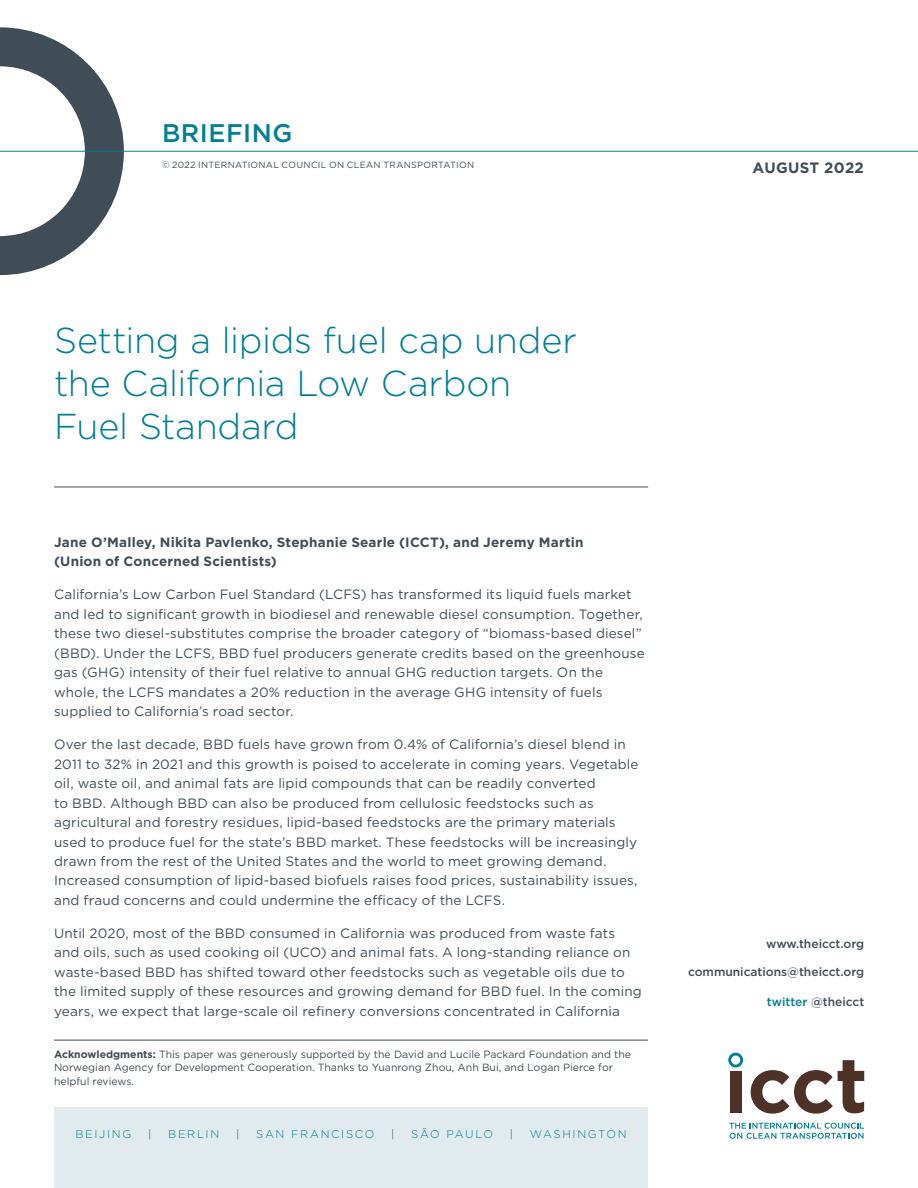
<style>
.page{position:relative;width:918px;height:1188px;background:#fff}
.page>*{position:absolute;margin:0;border:0;box-sizing:border-box;transform-origin:0 0}
.t1{font:300 36px/43.2px "Gotham";letter-spacing:-.01em;color:#007e94}
.t2{font:500 25.5px "Gotham";letter-spacing:.02em;color:#007e94}
.t3{font:700 15px "Gotham";letter-spacing:.02em;color:#404d56}
.t4{font:13.5px/19.5px "Gotham";letter-spacing:.01em;color:#404d56}
.t5{font:700 13.5px/19.5px "Gotham";letter-spacing:.015em;color:#404d56}
.t6{font:500 12px "Gotham";color:#404d56}
.t7{font:300 11.25px "Gotham";letter-spacing:.15em;color:#007e94}
.t8{font:300 11.25px "Gotham";letter-spacing:.115em;color:#007e94}
.t9{font:300 11.25px "Gotham";color:#404d56}
.t10{font:10.5px/13.5px "Gotham";color:#404d56}
.t11{font:9px "Gotham";letter-spacing:.03em;color:#404d56}
.s1{font-weight:700}
.s2{color:#007e94}
</style>
<div class="page">
<svg style="left:0;top:27px;width:124px;height:248px"></svg>
<hr style="left:54px;top:487px;width:594px;height:1px;background:#404d56">
<hr style="left:0;top:151px;width:918px;height:1px;background:#007e94">
<div style="left:54px;top:1107px;width:594px;height:81px;background:#e1eaee"></div>
<svg style="left:729px;top:1123px;width:135px;height:16px"></svg>
<div style="left:730px;top:1071px;width:12px;height:42px;background:#4e3228"></div>
<svg style="left:751px;top:1060px;width:113px;height:54px"></svg>
<svg style="left:728px;top:1053px;width:15px;height:14px"></svg>
<hr style="left:54px;top:1040px;width:594px;height:1px;background:#404d56">
<h2 class="t2" style="left:162px;top:116px;width:132px">BRIEFING</h2>
<p class="t11" style="left:162px;top:159px;width:314px">© 2022 INTERNATIONAL COUNCIL ON CLEAN TRANSPORTATION</p>
<p class="t3" style="left:753px;top:158px;width:113px">AUGUST 2022</p>
<h1 class="t1" style="left:54px;top:318px;width:524px">Setting a lipids fuel cap under the California Low Carbon<br>Fuel Standard</h1>
<p class="t5" style="left:54px;top:532px;width:531px">Jane O’Malley, Nikita Pavlenko, Stephanie Searle (ICCT), and Jeremy Martin (Union of Concerned Scientists)</p>
<p class="t4" style="left:54px;top:584px;width:592px">California’s Low Carbon Fuel Standard (LCFS) has transformed its liquid fuels market and led to significant growth in biodiesel and renewable diesel consumption. Together, these two diesel-substitutes comprise the broader category of “biomass-based diesel” (BBD). Under the LCFS, BBD fuel producers generate credits based on the greenhouse gas (GHG) intensity of their fuel relative to annual GHG reduction targets. On the whole, the LCFS mandates a 20% reduction in the average GHG intensity of fuels supplied to California’s road sector.</p>
<p class="t4" style="left:54px;top:734px;width:586px">Over the last decade, BBD fuels have grown from 0.4% of California’s diesel blend in 2011 to 32% in 2021 and this growth is poised to accelerate in coming years. Vegetable oil, waste oil, and animal fats are lipid compounds that can be readily converted<br>to BBD. Although BBD can also be produced from cellulosic feedstocks such as agricultural and forestry residues, lipid-based feedstocks are the primary materials used to produce fuel for the state’s BBD market. These feedstocks will be increasingly drawn from the rest of the United States and the world to meet growing demand.<br>Increased consumption of lipid-based biofuels raises food prices, sustainability issues, and fraud concerns and could undermine the efficacy of the LCFS.</p>
<p class="t4" style="left:54px;top:923px;width:589px">Until 2020, most of the BBD consumed in California was produced from waste fats and oils, such as used cooking oil (UCO) and animal fats. A long-standing reliance on waste-based BBD has shifted toward other feedstocks such as vegetable oils due to the limited supply of these resources and growing demand for BBD fuel. In the coming years, we expect that large-scale oil refinery conversions concentrated in California</p>
<p class="t10" style="left:54px;top:1047px;width:579px"><span class="s1">Acknowledgments:</span> This paper was generously supported by the David and Lucile Packard Foundation and the<br>Norwegian Agency for Development Cooperation. Thanks to Yuanrong Zhou, Anh Bui, and Logan Pierce for helpful reviews.</p>
<p class="t7" style="left:75px;top:1127px;width:57px">BEIJING</p>
<p class="t9" style="left:148px;top:1127px;width:5px">|</p>
<p class="t7" style="left:168px;top:1127px;width:53px">BERLIN</p>
<p class="t9" style="left:236px;top:1127px;width:5px">|</p>
<p class="t7" style="left:256px;top:1127px;width:120px">SAN FRANCISCO</p>
<p class="t9" style="left:391px;top:1127px;width:5px">|</p>
<p class="t8" style="left:411px;top:1127px;width:83px">SÃO PAULO</p>
<p class="t9" style="left:510px;top:1127px;width:5px">|</p>
<p class="t7" style="left:530px;top:1127px;width:98px">WASHINGTON</p>
<p class="t6" style="left:766px;top:936px;width:100px">www.theicct.org</p>
<p class="t6" style="left:688px;top:964px;width:178px">communications@theicct.org</p>
<p class="t6" style="left:767px;top:994px;width:99px"><span class="s2">twitter</span> @theicct</p>
</div>
